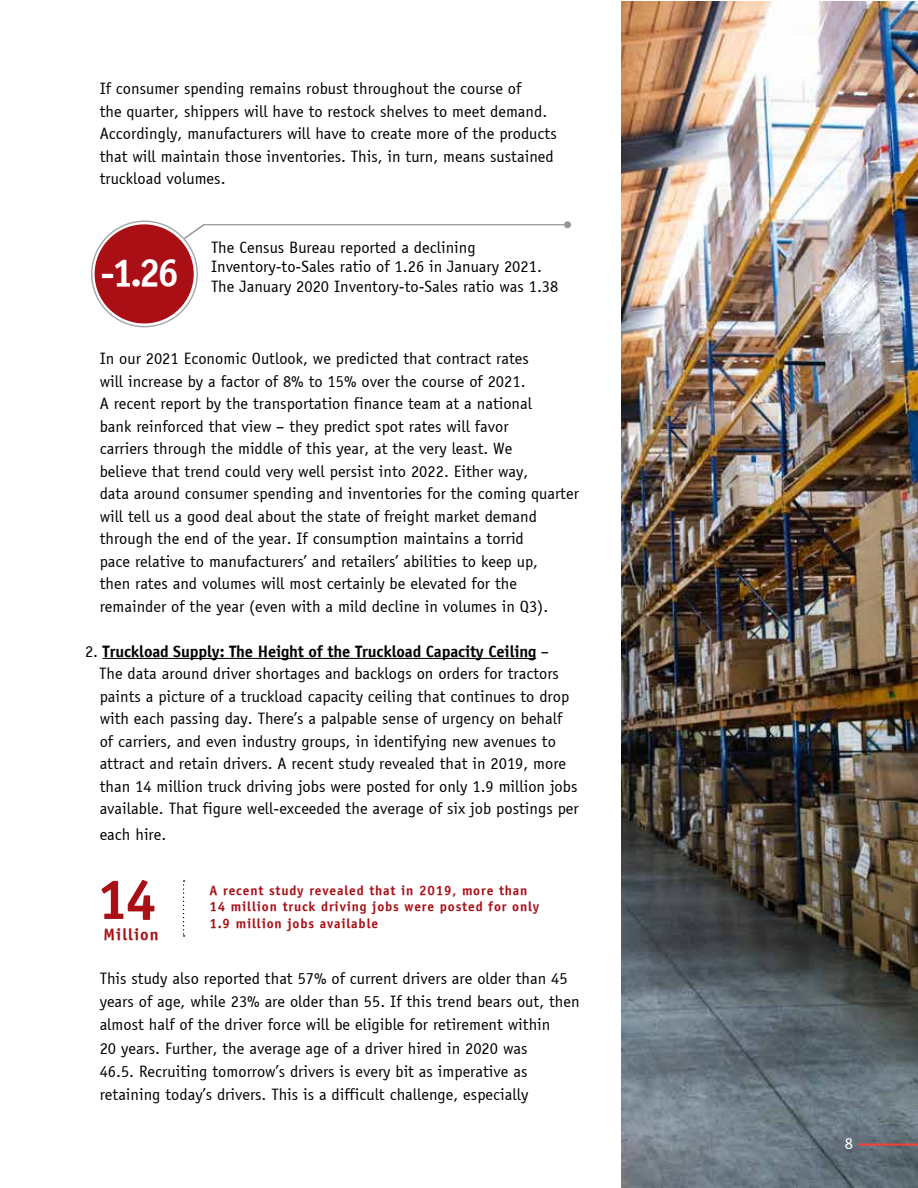
<style>
.page{position:relative;width:918px;height:1188px;background:#fff}
.page>*{position:absolute;margin:0;border:0;box-sizing:border-box;transform-origin:0 0}
.t1{font:57px "USX Bold";color:#a90f14}
.t2{font:39px "USX Bold";color:#fff}
.t3{font:16.5px/22.5px "USX Book";color:#000}
.t4{font:16.5px "USX Bold";letter-spacing:-.01em;color:#000}
.t5{font:16.5px "USX Bold";letter-spacing:.06em;color:#a90f14}
.t6{font:16.5px "USX Book";color:#fff}
.t7{font:13.5px/16.5px "USX Bold";letter-spacing:.06em;color:#a90f14}
.s1{font-family:"USX Book"}
</style>
<div class="page">
<hr style="left:103px;top:658px;width:433px;height:1px;background:#000">
<img style="left:621px;top:1px;width:297px;height:1187px">
<hr style="left:858px;top:1143px;width:60px;height:3px;background:#ef413d">
<svg style="left:172px;top:224px;width:396px;height:23px"></svg>
<div style="left:564px;top:221px;width:7px;height:7px;background:#939598;border-radius:50%"></div>
<svg style="left:92px;top:221px;width:105px;height:106px"></svg>
<div style="left:95px;top:224px;width:99px;height:99px;background:#a90f14;border-radius:50%"></div>
<svg style="left:183px;top:880px;width:2px;height:57px"></svg>
<p class="t3" style="left:100px;top:77px;width:459px">If consumer spending remains robust throughout the course of<br>the quarter, shippers will have to restock shelves to meet demand.<br>Accordingly, manufacturers will have to create more of the products that will maintain those inventories. This, in turn, means sustained truckload volumes.</p>
<h2 class="t2" style="left:100px;top:248px;width:80px">-1.26</h2>
<p class="t3" style="left:211px;top:237px;width:332px;line-height:19.5px">The Census Bureau reported a declining<br>Inventory-to-Sales ratio of 1.26 in January 2021.</p>
<p class="t3" style="left:211px;top:275px;width:349px">The January 2020 Inventory-to-Sales ratio was 1.38</p>
<p class="t3" style="left:100px;top:347px;width:481px">In our 2021 Economic Outlook, we predicted that contract rates<br>will increase by a factor of 8% to 15% over the course of 2021.<br>A recent report by the transportation finance team at a national<br>bank reinforced that view – they predict spot rates will favor<br>carriers through the middle of this year, at the very least. We<br>believe that trend could very well persist into 2022. Either way,<br>data around consumer spending and inventories for the coming quarter will tell us a good deal about the state of freight market demand through the end of the year. If consumption maintains a torrid<br>pace relative to manufacturers’ and retailers’ abilities to keep up,<br>then rates and volumes will most certainly be elevated for the remainder of the year (even with a mild decline in volumes in Q3).</p>
<p class="t4" style="left:85px;top:641px;width:466px"><span class="s1">2.</span> Truckload Supply: The Height of the Truckload Capacity Ceiling <span class="s1">–</span></p>
<p class="t3" style="left:99px;top:663px;width:481px">The data around driver shortages and backlogs on orders for tractors paints a picture of a truckload capacity ceiling that continues to drop with each passing day. There’s a palpable sense of urgency on behalf of carriers, and even industry groups, in identifying new avenues to attract and retain drivers. A recent study revealed that in 2019, more than 14 million truck driving jobs were posted for only 1.9 million jobs available. That figure well-exceeded the average of six job postings per</p>
<p class="t3" style="left:100px;top:823px;width:68px">each hire.</p>
<h1 class="t1" style="left:97px;top:864px;width:61px">14</h1>
<p class="t5" style="left:104px;top:924px;width:57px">Million</p>
<p class="t7" style="left:210px;top:882px;width:331px">A recent study revealed that in 2019, more than<br>14 million truck driving jobs were posted for only</p>
<p class="t7" style="left:210px;top:915px;width:170px">1.9 million jobs available</p>
<p class="t3" style="left:100px;top:967px;width:482px;line-height:23.2px">This study also reported that 57% of current drivers are older than 45 years of age, while 23% are older than 55. If this trend bears out, then almost half of the driver force will be eligible for retirement within<br>20 years. Further, the average age of a driver hired in 2020 was<br>46.5. Recruiting tomorrow’s drivers is every bit as imperative as retaining today’s drivers. This is a difficult challenge, especially</p>
<p class="t6" style="left:845px;top:1134px;width:10px">8</p>
</div>
